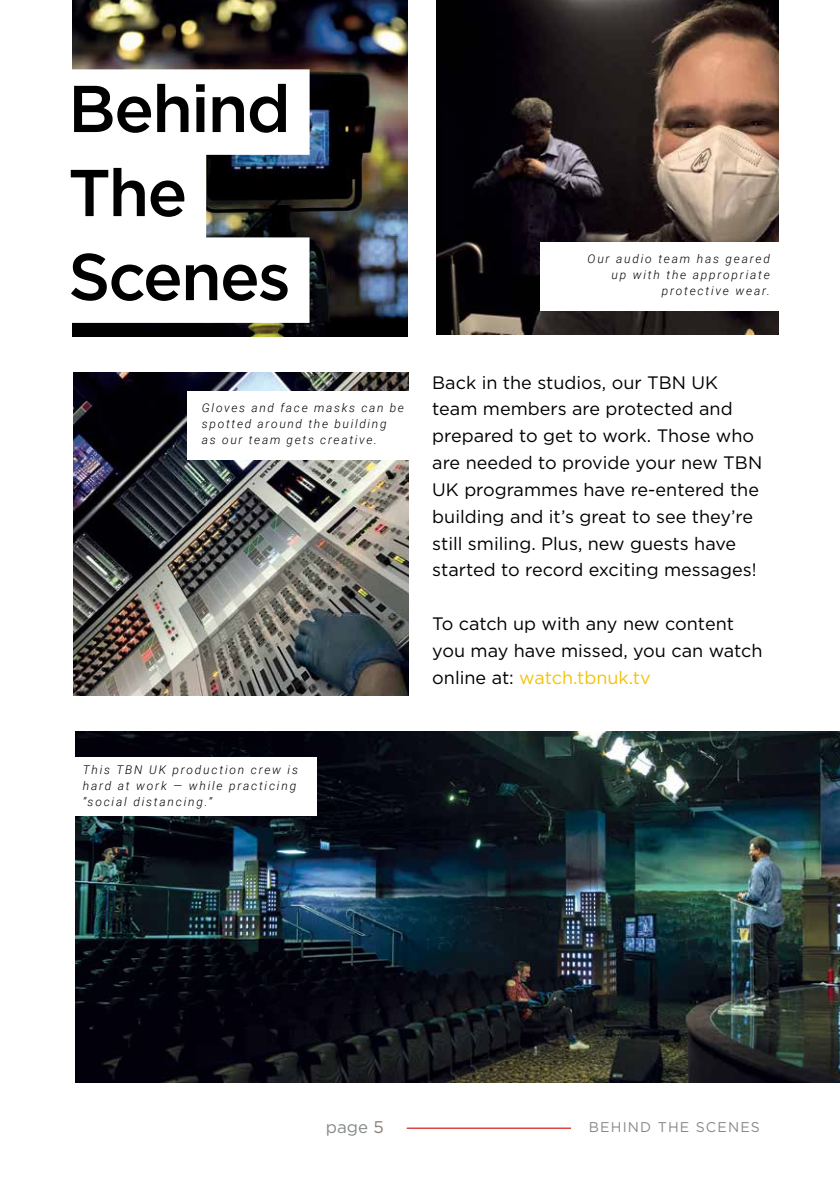
<style>
.page{position:relative;width:840px;height:1191px;background:#fff}
.page>*{position:absolute;margin:0;border:0;box-sizing:border-box;transform-origin:0 0}
.t1{font:500 66px/84px "Gotham";letter-spacing:-.03em;color:#000}
.t2{font:18px/26.8px "Gotham";color:#000}
.t3{font:17px "Gotham";color:#868a87}
.t4{font:14px "Gotham";letter-spacing:.08em;color:#868a87}
.t5{font:italic 300 12px/16px "Roboto";letter-spacing:.15em;color:#000}
.s1{color:#f6c20b}
.s2{color:#8d7d73}
</style>
<div class="page">
<img style="left:72px;top:0;width:335px;height:336px">
<div style="left:17px;top:69px;width:292px;height:86px;background:#fff"></div>
<div style="left:17px;top:153px;width:189px;height:86px;background:#fff"></div>
<div style="left:17px;top:237px;width:292px;height:86px;background:#fff"></div>
<img style="left:436px;top:0;width:341px;height:334px">
<img style="left:75px;top:731px;width:764px;height:351px">
<img style="left:74px;top:373px;width:334px;height:322px">
<div style="left:187px;top:391px;width:228px;height:68px;background:#fff"></div>
<div style="left:68px;top:757px;width:248px;height:59px;background:#fff"></div>
<div style="left:540px;top:243px;width:239px;height:68px;background:#fff"></div>
<hr style="left:406px;top:1127px;width:164px;height:2px;background:#da3c39">
<h1 class="t1" style="left:68px;top:66px;width:224px">Behind<br>The<br>Scenes</h1>
<p class="t5" style="left:587px;top:251px;width:184px;text-align:right">Our audio team has geared up with the appropriate protective wear.</p>
<p class="t5" style="left:202px;top:399px;width:203px">Gloves and face masks can be spotted around the building<br>as our team gets creative.</p>
<p class="t2" style="left:432px;top:368px;width:331px">Back in the studios, our TBN UK team members are protected and prepared to get to work. Those who are needed to provide your new TBN UK programmes have re-entered the building and it’s great to see they’re still smiling. Plus, new guests have started to record exciting messages!</p>
<p class="t2" style="left:432px;top:610px;width:331px">To catch up with any new content you may have missed, you can watch online at: <span class="s1">watch.tbnuk.tv</span></p>
<p class="t5" style="left:83px;top:761px;width:217px">This TBN UK production crew is hard at work — while practicing “social distancing.”</p>
<p class="t3" style="left:326px;top:1116px;width:59px">page <span class="s2">5</span></p>
<p class="t4" style="left:588px;top:1118px;width:172px">BEHIND THE SCENES</p>
</div>
